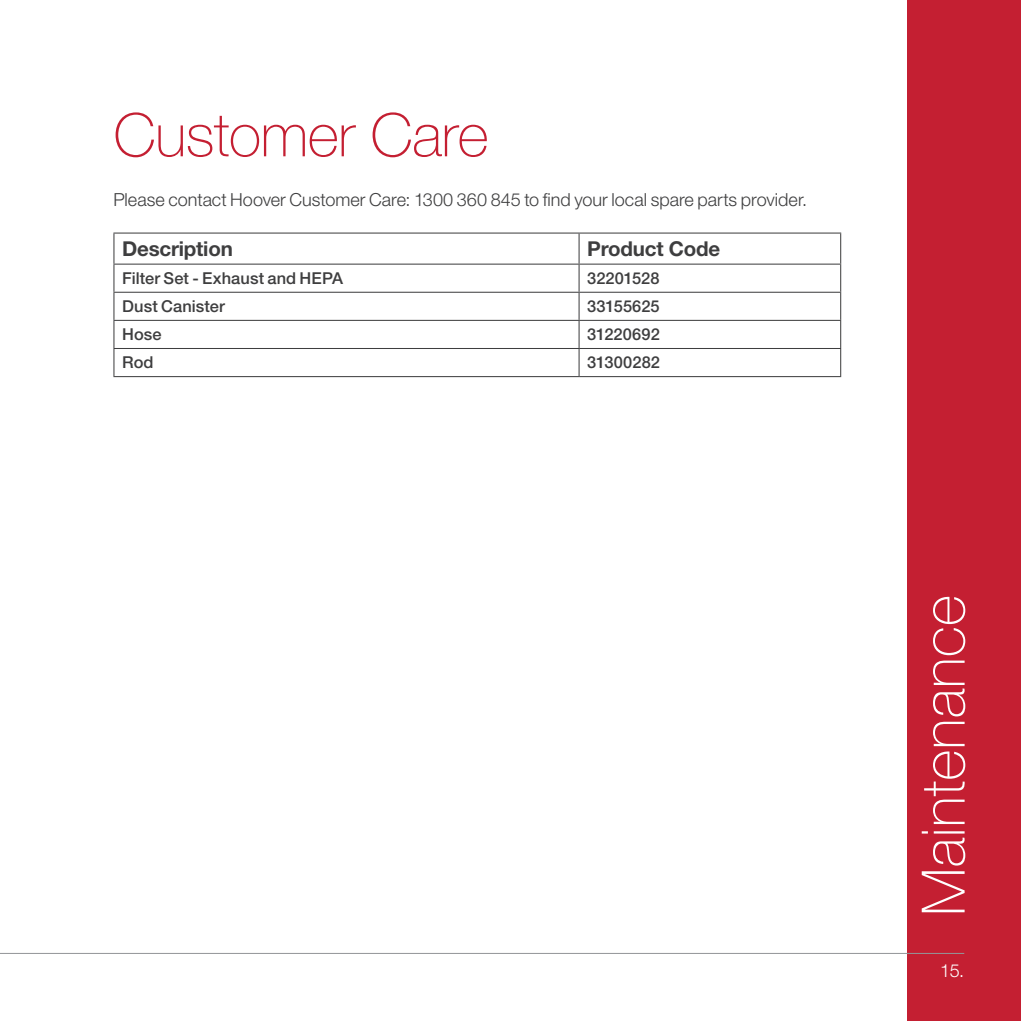
<style>
.page{position:relative;width:1021px;height:1021px;background:#fff}
.page>*{position:absolute;margin:0;border:0;box-sizing:border-box;transform-origin:0 0}
.Main_Heading{font:100 60px "Helvetica Neue LT Std";letter-spacing:-.01em;color:#c41f32}
.t1{font:100 60px "Helvetica Neue LT Std";color:#fff}
.Table_Sub-Head{font:700 20.4px "Helvetica Neue LT Std";letter-spacing:-.01em;color:#3e3e3f}
.Body_Copy{font:300 18px "Helvetica Neue LT Std";color:#3e3e3f}
.t2{font:300 18px "Helvetica Neue LT Std";color:#fff}
.Table_Body_Bold{font:500 16.4px "Helvetica Neue LT Std";letter-spacing:.005em;color:#3e3e3f}
</style>
<div class="page">
<div style="left:907px;top:0;width:113px;height:1020px;background:#c41f32"></div>
<hr style="left:0;top:952px;width:964px;height:1px;background:#939598">
<hr style="left:113px;top:232px;width:466px;height:1px;background:#3e3e3f">
<hr style="left:113px;top:233px;width:1px;height:30px;background:#3e3e3f">
<hr style="left:579px;top:232px;width:262px;height:1px;background:#3e3e3f">
<hr style="left:578px;top:233px;width:1px;height:30px;background:#3e3e3f">
<hr style="left:840px;top:233px;width:1px;height:30px;background:#3e3e3f">
<hr style="left:113px;top:263px;width:466px;height:2px;background:#3e3e3f">
<hr style="left:579px;top:263px;width:262px;height:2px;background:#3e3e3f">
<hr style="left:113px;top:292px;width:466px;height:1px;background:#3e3e3f">
<hr style="left:579px;top:292px;width:262px;height:1px;background:#3e3e3f">
<hr style="left:113px;top:320px;width:466px;height:1px;background:#3e3e3f">
<hr style="left:579px;top:320px;width:262px;height:1px;background:#3e3e3f">
<hr style="left:113px;top:348px;width:466px;height:1px;background:#3e3e3f">
<svg style="left:113px;top:265px;width:1px;height:111px"></svg>
<hr style="left:579px;top:348px;width:262px;height:1px;background:#3e3e3f">
<svg style="left:578px;top:265px;width:1px;height:111px"></svg>
<svg style="left:840px;top:265px;width:1px;height:111px"></svg>
<hr style="left:113px;top:376px;width:466px;height:1px;background:#3e3e3f">
<hr style="left:579px;top:376px;width:262px;height:1px;background:#3e3e3f">
<p class="Main_Heading" style="left:113px;top:101px;width:377px">Customer Care</p>
<p class="Body_Copy" style="left:113px;top:188px;width:695px">Please contact Hoover Customer Care: 1300 360 845 to find your local spare parts provider.</p>
<p class="Table_Sub-Head" style="left:122px;top:236px;width:112px">Description</p>
<p class="Table_Sub-Head" style="left:587px;top:236px;width:134px">Product Code</p>
<p class="Table_Body_Bold" style="left:122px;top:268px;width:222px">Filter Set - Exhaust and HEPA</p>
<p class="Table_Body_Bold" style="left:587px;top:268px;width:74px">32201528</p>
<p class="Table_Body_Bold" style="left:122px;top:296px;width:104px">Dust Canister</p>
<p class="Table_Body_Bold" style="left:587px;top:296px;width:74px">33155625</p>
<p class="Table_Body_Bold" style="left:122px;top:325px;width:41px">Hose</p>
<p class="Table_Body_Bold" style="left:587px;top:325px;width:74px">31220692</p>
<p class="Table_Body_Bold" style="left:122px;top:353px;width:33px">Rod</p>
<p class="Table_Body_Bold" style="left:587px;top:353px;width:74px">31300282</p>
<p class="t1" style="left:908px;top:916px;width:323px;rotate:-90deg">Maintenance</p>
<p class="t2" style="left:940px;top:959px;width:25px">15.</p>
</div>
